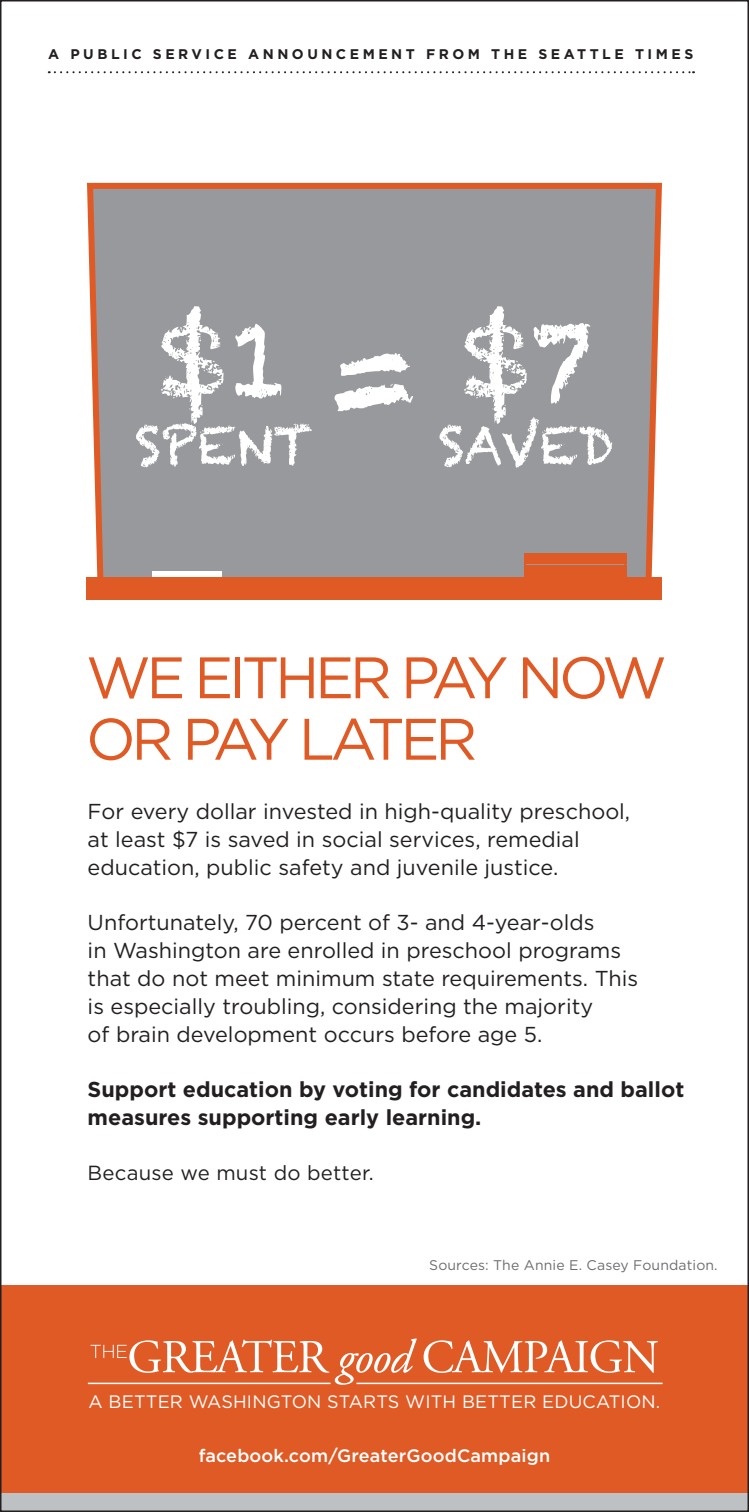
<style>
.page{position:relative;width:749px;height:1512px;background:#fff}
.page>*{position:absolute;margin:0;border:0;box-sizing:border-box;transform-origin:0 0}
.Subhead{font:120px "Chalkduster";color:#fff}
.t1{font:104px "Chalkduster";color:#fff}
.t2{font:58.4px "Gotham";letter-spacing:-.075em;color:#df5a25}
.t3{font:52px "Chalkduster";color:#fff}
.Body_Copy{font:21.6px/28px "Gotham";color:#231f20}
.Body_Copy-2{font:700 21.6px/28px "Gotham";color:#231f20}
.Body_Copy-3{font:20.4px "Gotham";letter-spacing:.01em;color:#231f20}
.t4{font:18px "Gotham";letter-spacing:.01em;color:#fff}
.t5{font:500 18px "Gotham";letter-spacing:.01em;color:#fff}
.t6{font:700 14px "Gotham";letter-spacing:.25em;color:#231f20}
.Body_Copy-4{font:14px "Gotham";letter-spacing:.01em;color:#6c6d70}
</style>
<div class="page">
<div style="left:0;top:1493px;width:749px;height:19px;background:#bec1c3"></div>
<div style="left:0;top:1286px;width:749px;height:207px;background:#df5a25"></div>
<svg style="left:423px;top:1340px;width:235px;height:33px"></svg>
<svg style="left:91px;top:1339px;width:326px;height:46px"></svg>
<hr style="left:88px;top:1383px;width:242px;height:1px;background:#fff">
<hr style="left:356px;top:1383px;width:306px;height:1px;background:#fff">
<svg style="left:49px;top:71px;width:645px;height:2px"></svg>
<div style="left:86px;top:182px;width:576px;height:412px;background:#97999c"></div>
<svg style="left:153px;top:572px;width:69px;height:6px"></svg>
<div style="left:524px;top:553px;width:102px;height:11px;background:#df5a25"></div>
<div style="left:524px;top:566px;width:102px;height:14px;background:#df5a25"></div>
<div style="left:86px;top:578px;width:575px;height:22px;background:#df5a25"></div>
<p class="t6" style="left:48px;top:46px;width:646px">A PUBLIC SERVICE ANNOUNCEMENT FROM THE SEATTLE TIMES</p>
<p class="t1" style="left:158px;top:300px;width:134px">$1</p>
<p class="t3" style="left:135px;top:415px;width:179px">SPENT</p>
<p class="Subhead" style="left:332px;top:298px;width:83px">=</p>
<p class="t1" style="left:461px;top:300px;width:133px">$7</p>
<p class="t3" style="left:438px;top:415px;width:177px">SAVED</p>
<p class="t2" style="left:86px;top:645px;width:582px">WE EITHER PAY NOW</p>
<p class="t2" style="left:86px;top:707px;width:393px">OR PAY LATER</p>
<p class="Body_Copy" style="left:88px;top:797px;width:544px">For every dollar invested in high-quality preschool, at least $7 is saved in social services, remedial education, public safety and juvenile justice.</p>
<p class="Body_Copy" style="left:88px;top:908px;width:552px">Unfortunately, 70 percent of 3- and 4-year-olds<br>in Washington are enrolled in preschool programs that do not meet minimum state requirements. This is especially troubling, considering the majority<br>of brain development occurs before age 5.</p>
<p class="Body_Copy-2" style="left:88px;top:1075px;width:598px">Support education by voting for candidates and ballot measures supporting early learning.</p>
<p class="Body_Copy-3" style="left:88px;top:1161px;width:287px">Because we must do better.</p>
<p class="Body_Copy-4" style="left:429px;top:1258px;width:290px">Sources: The Annie E. Casey Foundation.</p>
<p class="t4" style="left:89px;top:1392px;width:573px">A BETTER WASHINGTON STARTS WITH BETTER EDUCATION.</p>
<p class="t5" style="left:199px;top:1446px;width:353px">facebook.com/GreaterGoodCampaign</p>
</div>
